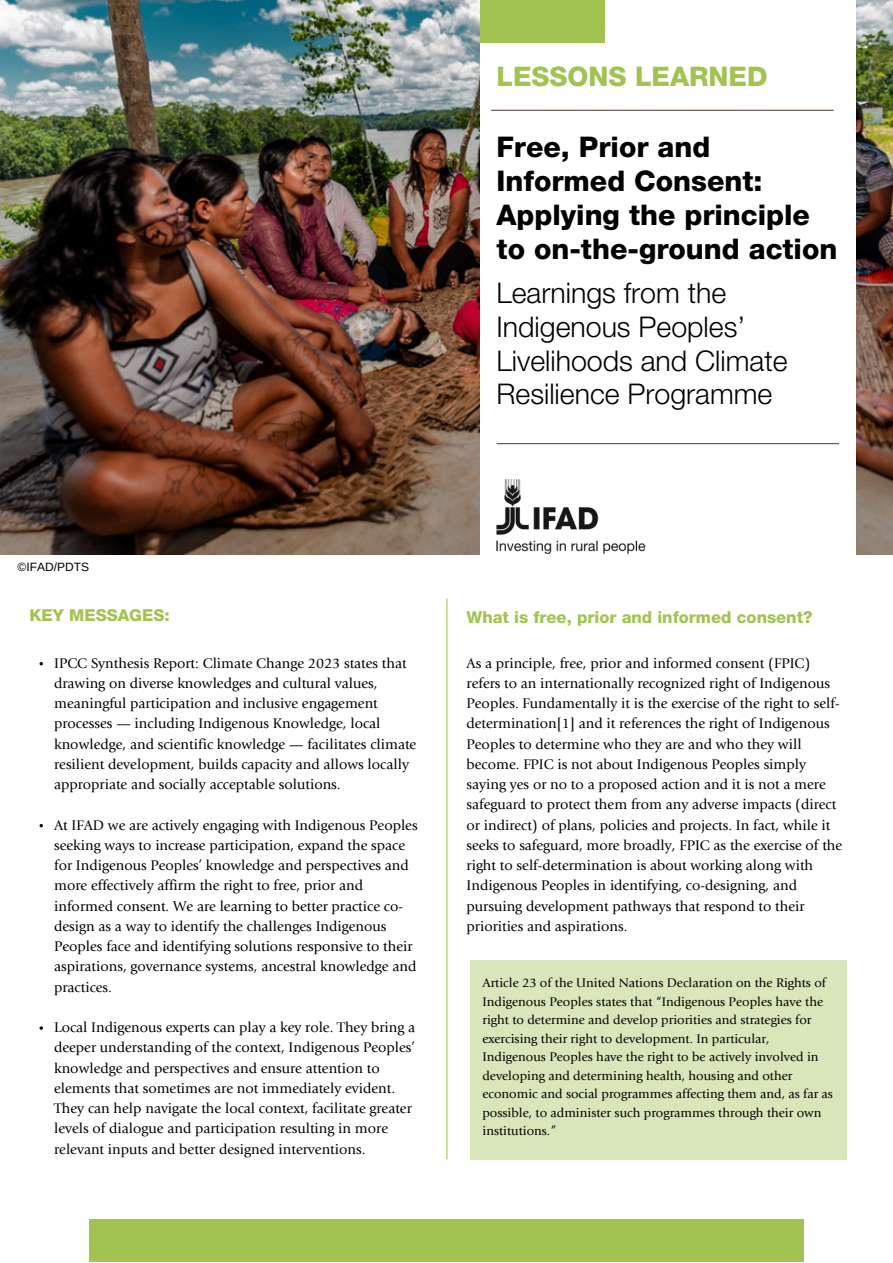
<style>
.page{position:relative;width:893px;height:1263px;background:#fff}
.page>*{position:absolute;margin:0;border:0;box-sizing:border-box;transform-origin:0 0}
.t1{font:300 28.5px/33.8px "Helvetica Neue LT Std";color:#000}
.t2{font:800 28.5px/33.8px "Helvetica Neue LT Std";color:#000}
.t3{font:800 27px "Helvetica Neue LT Std";color:#a2c352}
.t4{font:800 16.5px "Helvetica Neue LT Std";color:#a2c352}
.t5{font:14.55px/20.2px "Giovanni Std";color:#000}
.t6{font:13.05px/18.5px "Giovanni Std";color:#000}
.t7{font:12px "Arimo";color:#000}
</style>
<div class="page">
<img style="left:0;top:0;width:892px;height:554px">
<hr style="left:446px;top:598px;width:1px;height:560px;background:#a2c352">
<div style="left:480px;top:0;width:375px;height:574px;background:#fff"></div>
<img style="left:496px;top:479px;width:150px;height:76px">
<div style="left:480px;top:0;width:124px;height:43px;background:#a2c352"></div>
<svg style="left:496px;top:443px;width:343px;height:1px"></svg>
<svg style="left:491px;top:110px;width:342px;height:1px"></svg>
<div style="left:470px;top:959px;width:376px;height:199px;background:#d9e6b9"></div>
<div style="left:89px;top:1218px;width:714px;height:43px;background:#a2c352"></div>
<p class="t3" style="left:496px;top:67px;width:272px">LESSONS LEARNED</p>
<p class="t2" style="left:496px;top:134px;width:342px">Free, Prior and<br>Informed Consent:<br>Applying the principle to on-the-ground action</p>
<p class="t7" style="left:18px;top:560px;width:73px">©IFAD/PDTS</p>
<p class="t1" style="left:496px;top:280px;width:292px">Learnings from the<br>Indigenous Peoples’<br>Livelihoods and Climate<br>Resilience Programme</p>
<p class="t4" style="left:29px;top:609px;width:142px">KEY MESSAGES:</p>
<p class="t4" style="left:466px;top:611px;width:347px">What is free, prior and informed consent?</p>
<p class="t5" style="left:54px;top:654px;width:364px">IPCC Synthesis Report: Climate Change 2023 states that drawing on diverse knowledges and cultural values, meaningful participation and inclusive engagement processes — including Indigenous Knowledge, local knowledge, and scientific knowledge — facilitates climate resilient development, builds capacity and allows locally appropriate and socially acceptable solutions.</p>
<p class="t5" style="left:54px;top:816px;width:365px">At IFAD we are actively engaging with Indigenous Peoples seeking ways to increase participation, expand the space for Indigenous Peoples’ knowledge and perspectives and more effectively affirm the right to free, prior and informed consent. We are learning to better practice co&shy;design as a way to identify the challenges Indigenous Peoples face and identifying solutions responsive to their aspirations, governance systems, ancestral knowledge and practices.</p>
<p class="t5" style="left:54px;top:1018px;width:362px">Local Indigenous experts can play a key role. They bring a deeper understanding of the context, Indigenous Peoples’ knowledge and perspectives and ensure attention to elements that sometimes are not immediately evident.<br>They can help navigate the local context, facilitate greater levels of dialogue and participation resulting in more relevant inputs and better designed interventions.</p>
<p class="t5" style="left:466px;top:654px;width:377px">As a principle, free, prior and informed consent (FPIC) refers to an internationally recognized right of Indigenous Peoples. Fundamentally it is the exercise of the right to self&shy;determination[1] and it references the right of Indigenous Peoples to determine who they are and who they will become. FPIC is not about Indigenous Peoples simply saying yes or no to a proposed action and it is not a mere safeguard to protect them from any adverse impacts (direct or indirect) of plans, policies and projects. In fact, while it seeks to safeguard, more broadly, FPIC as the exercise of the right to self-determination is about working along with Indigenous Peoples in identifying, co-designing, and pursuing development pathways that respond to their priorities and aspirations.</p>
<p class="t6" style="left:482px;top:975px;width:352px">Article 23 of the United Nations Declaration on the Rights of Indigenous Peoples states that “Indigenous Peoples have the right to determine and develop priorities and strategies for exercising their right to development. In particular, Indigenous Peoples have the right to be actively involved in developing and determining health, housing and other economic and social programmes affecting them and, as far as possible, to administer such programmes through their own institutions.”</p>
</div>
